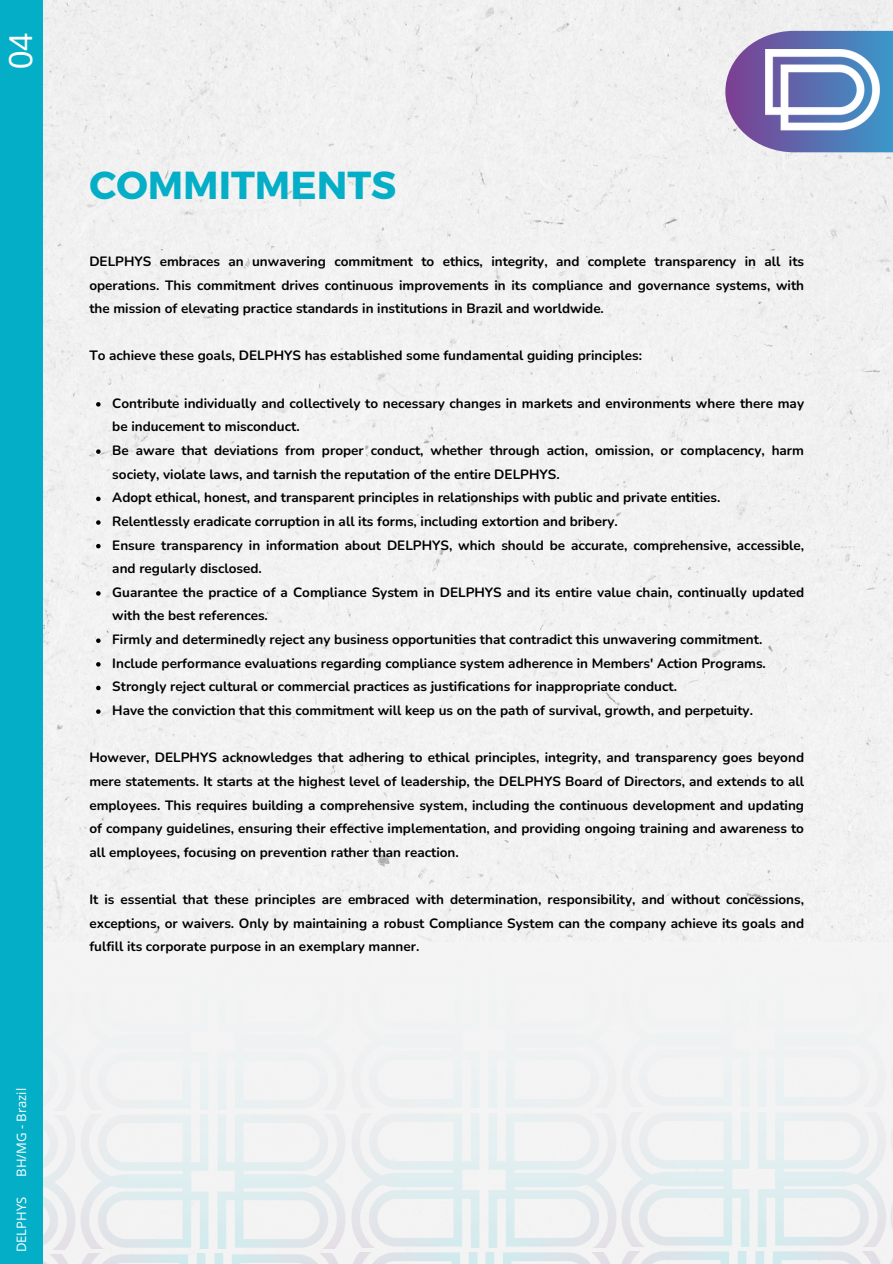
<style>
.page{position:relative;width:893px;height:1264px;background:#fff}
.page>*{position:absolute;margin:0;border:0;box-sizing:border-box;transform-origin:0 0}
.t1{font:700 39px "Montserrat";color:#04aec7}
.t2{font:33px "Arimo";color:#fff}
.t3{font:700 13.5px/23.7px "Nunito";color:#000}
.t4{font:13.05px "Open Sans";color:#fff}
</style>
<div class="page">
<div style="left:43px;top:0;width:849px;height:942px;background:#f2f2f2"></div>
<svg style="left:43px;top:942px;width:849px;height:321px;fill:#f3f3f3"></svg>
<svg style="left:96px;top:402px;width:5px;height:4px"></svg>
<svg style="left:96px;top:449px;width:5px;height:5px"></svg>
<svg style="left:96px;top:496px;width:5px;height:5px"></svg>
<svg style="left:96px;top:520px;width:5px;height:5px"></svg>
<svg style="left:96px;top:544px;width:5px;height:4px"></svg>
<svg style="left:96px;top:591px;width:5px;height:4px"></svg>
<svg style="left:96px;top:638px;width:5px;height:5px"></svg>
<svg style="left:96px;top:662px;width:5px;height:4px"></svg>
<svg style="left:96px;top:685px;width:5px;height:5px"></svg>
<svg style="left:96px;top:709px;width:5px;height:5px"></svg>
<div style="left:0;top:0;width:43px;height:1263px;background:#04aec7"></div>
<svg style="left:725px;top:31px;width:167px;height:121px"></svg>
<img style="left:710px;top:50px;width:182px;height:98px">
<p class="t2" style="left:2px;top:69px;width:38px;rotate:-90deg">04</p>
<p class="t4" style="left:12px;top:1176px;width:90px;rotate:-90deg">BH/MG - Brazil</p>
<p class="t4" style="left:12px;top:1252px;width:57px;rotate:-90deg">DELPHYS</p>
<p class="t1" style="left:89px;top:159px;width:308px">COMMITMENTS</p>
<p class="t3" style="left:89px;top:249px;width:716px;text-align:justify">DELPHYS embraces an unwavering commitment to ethics, integrity, and complete transparency in all its operations. This commitment drives continuous improvements in its compliance and governance systems, with the mission of elevating practice standards in institutions in Brazil and worldwide.</p>
<p class="t3" style="left:89px;top:344px;width:554px">To achieve these goals, DELPHYS has established some fundamental guiding principles:</p>
<p class="t3" style="left:112px;top:391px;width:693px">Contribute individually and collectively to necessary changes in markets and environments where there may be inducement to misconduct.</p>
<p class="t3" style="left:112px;top:438px;width:693px">Be aware that deviations from proper conduct, whether through action, omission, or complacency, harm society, violate laws, and tarnish the reputation of the entire DELPHYS.</p>
<p class="t3" style="left:112px;top:486px;width:609px">Adopt ethical, honest, and transparent principles in relationships with public and private entities.</p>
<p class="t3" style="left:112px;top:509px;width:507px">Relentlessly eradicate corruption in all its forms, including extortion and bribery.</p>
<p class="t3" style="left:112px;top:533px;width:693px">Ensure transparency in information about DELPHYS, which should be accurate, comprehensive, accessible, and regularly disclosed.</p>
<p class="t3" style="left:112px;top:580px;width:693px">Guarantee the practice of a Compliance System in DELPHYS and its entire value chain, continually updated with the best references.</p>
<p class="t3" style="left:112px;top:627px;width:651px">Firmly and determinedly reject any business opportunities that contradict this unwavering commitment.</p>
<p class="t3" style="left:112px;top:651px;width:655px">Include performance evaluations regarding compliance system adherence in Members' Action Programs.</p>
<p class="t3" style="left:112px;top:675px;width:566px">Strongly reject cultural or commercial practices as justifications for inappropriate conduct.</p>
<p class="t3" style="left:112px;top:698px;width:642px">Have the conviction that this commitment will keep us on the path of survival, growth, and perpetuity.</p>
<p class="t3" style="left:89px;top:746px;width:716px;text-align:justify">However, DELPHYS acknowledges that adhering to ethical principles, integrity, and transparency goes beyond mere statements. It starts at the highest level of leadership, the DELPHYS Board of Directors, and extends to all employees. This requires building a comprehensive system, including the continuous development and updating of company guidelines, ensuring their effective implementation, and providing ongoing training and awareness to all employees, focusing on prevention rather than reaction.</p>
<p class="t3" style="left:89px;top:887px;width:716px;text-align:justify">It is essential that these principles are embraced with determination, responsibility, and without concessions, exceptions, or waivers. Only by maintaining a robust Compliance System can the company achieve its goals and fulfill its corporate purpose in an exemplary manner.</p>
</div>
